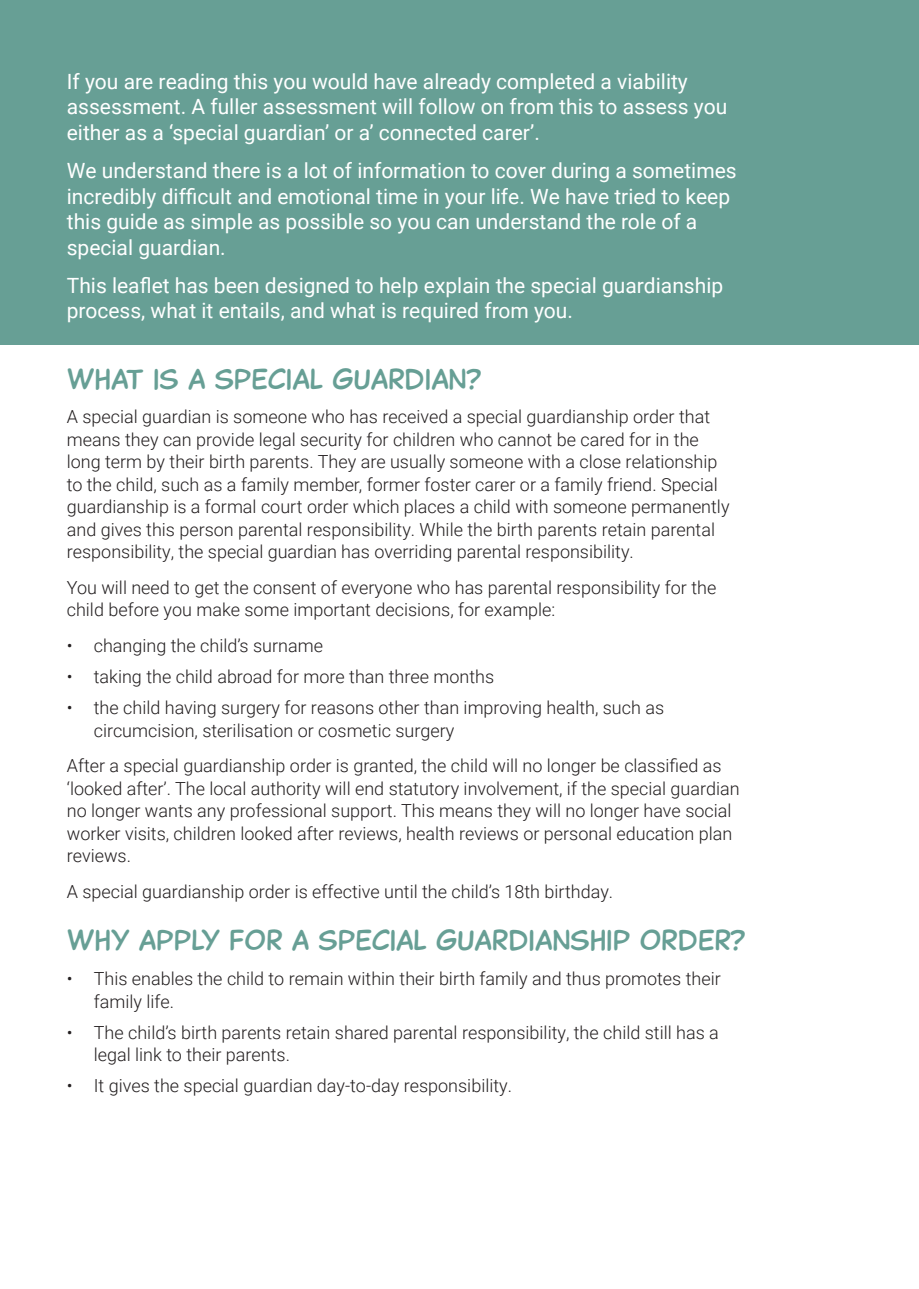
<style>
.page{position:relative;width:919px;height:1289px;background:#fff}
.page>*{position:absolute;margin:0;border:0;box-sizing:border-box;transform-origin:0 0}
.Body_copy{font:27px "Captain Comic";color:#679f95}
.Body_copy-2{font:21px/25.5px "Roboto";color:#fff}
.Body_copy-3{font:300 18px/22.5px "Roboto";color:#231f20}
</style>
<div class="page">
<div style="left:0;top:0;width:918px;height:344px;background:#679f95"></div>
<p class="Body_copy-2" style="left:67px;top:68px;width:662px">If you are reading this you would have already completed a viability assessment. A fuller assessment will follow on from this to assess you either as a ‘special guardian’ or a’ connected carer’.</p>
<p class="Body_copy-2" style="left:67px;top:157px;width:671px">We understand there is a lot of information to cover during a sometimes incredibly difficult and emotional time in your life. We have tried to keep this guide as simple as possible so you can understand the role of a special guardian.</p>
<p class="Body_copy-2" style="left:67px;top:272px;width:658px">This leaflet has been designed to help explain the special guardianship process, what it entails, and what is required from you.</p>
<p class="Body_copy" style="left:67px;top:359px;width:416px">WHAT IS A SPECIAL GUARDIAN?</p>
<p class="Body_copy-3" style="left:67px;top:405px;width:664px">A special guardian is someone who has received a special guardianship order that means they can provide legal security for children who cannot be cared for in the long term by their birth parents. They are usually someone with a close relationship to the child, such as a family member, former foster carer or a family friend. Special guardianship is a formal court order which places a child with someone permanently and gives this person parental responsibility. While the birth parents retain parental responsibility, the special guardian has overriding parental responsibility.</p>
<p class="Body_copy-3" style="left:67px;top:575px;width:651px">You will need to get the consent of everyone who has parental responsibility for the child before you make some important decisions, for example:</p>
<p class="Body_copy-3" style="left:67px;top:634px;width:258px">• changing the child’s surname</p>
<p class="Body_copy-3" style="left:67px;top:665px;width:429px">• taking the child abroad for more than three months</p>
<p class="Body_copy-3" style="left:94px;top:696px;width:572px;text-indent:-27px">• the child having surgery for reasons other than improving health, such as circumcision, sterilisation or cosmetic surgery</p>
<p class="Body_copy-3" style="left:67px;top:754px;width:674px">After a special guardianship order is granted, the child will no longer be classified as ‘looked after’. The local authority will end statutory involvement, if the special guardian no longer wants any professional support. This means they will no longer have social worker visits, children looked after reviews, health reviews or personal education plan reviews.</p>
<p class="Body_copy-3" style="left:67px;top:879px;width:548px">A special guardianship order is effective until the child’s 18th birthday.</p>
<p class="Body_copy" style="left:67px;top:920px;width:680px">WHY APPLY FOR A SPECIAL GUARDIANSHIP ORDER?</p>
<p class="Body_copy-3" style="left:94px;top:966px;width:628px;text-indent:-27px">• This enables the child to remain within their birth family and thus promotes their family life.</p>
<p class="Body_copy-3" style="left:94px;top:1020px;width:626px;text-indent:-27px">• The child’s birth parents retain shared parental responsibility, the child still has a legal link to their parents.</p>
<p class="Body_copy-3" style="left:67px;top:1073px;width:447px">• It gives the special guardian day-to-day responsibility.</p>
</div>
